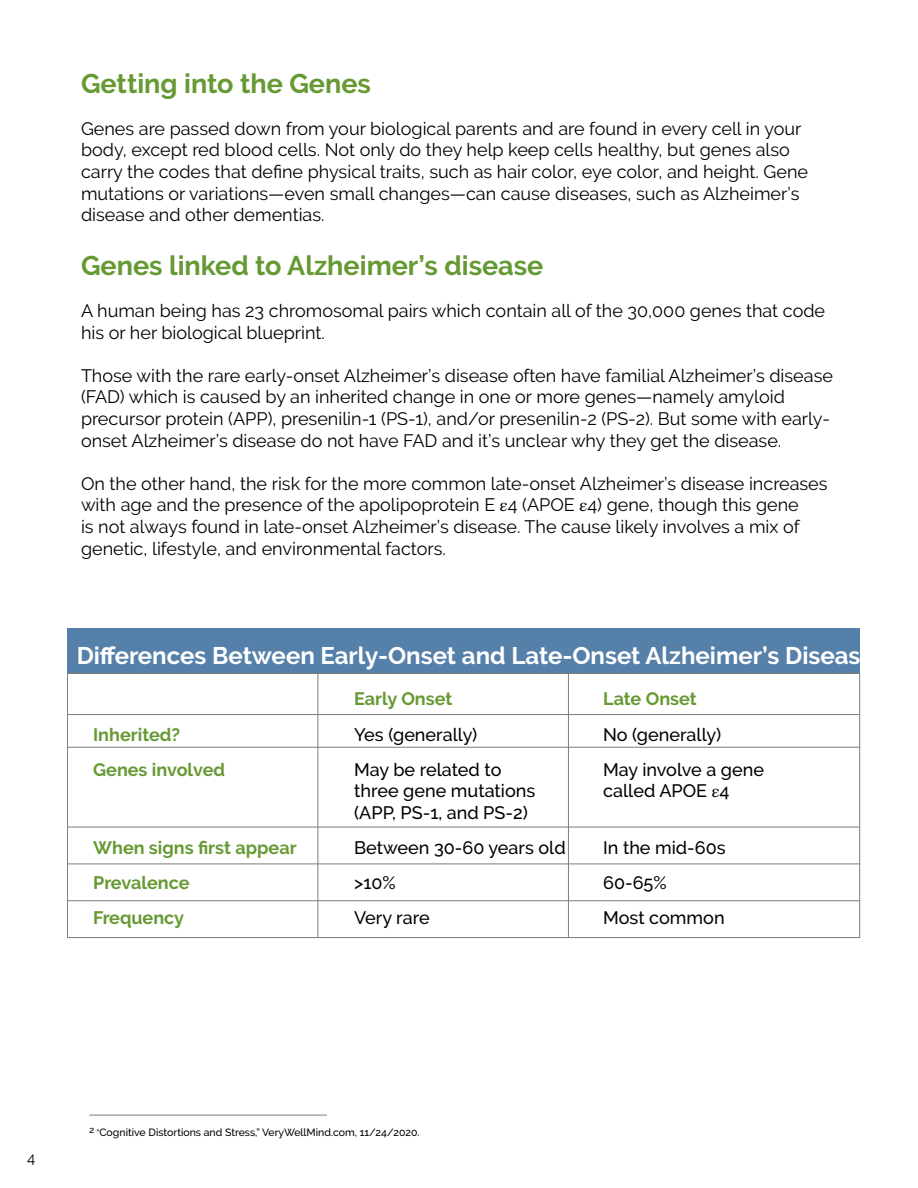
<style>
.page{position:relative;width:918px;height:1188px;background:#fff}
.page>*{position:absolute;margin:0;border:0;box-sizing:border-box;transform-origin:0 0}
.t1{font:700 27px "Raleway";color:#693}
.t2{font:700 24px "Raleway";color:#fff}
.t3{font:18px/21.6px "Raleway";color:#000}
.t4{font:500 18px "Raleway";color:#000}
.t5{font:700 18px "Raleway";color:#693}
.t6{font:15px "Raleway";color:#000}
.t7{font:500 10.5px "Raleway";color:#000}
.s1{font-family:"STIX General"}
.s2{font-family:"STIX General";font-weight:400}
.s3{font-size:9px}
</style>
<div class="page">
<div style="left:68px;top:628px;width:792px;height:45px;background:#5580aa"></div>
<hr style="left:89px;top:1115px;width:238px;height:1px;background:#817d78">
<hr style="left:318px;top:673px;width:1px;height:265px;background:#817d78">
<hr style="left:568px;top:673px;width:1px;height:265px;background:#817d78">
<hr style="left:68px;top:747px;width:792px;height:1px;background:#817d78">
<hr style="left:68px;top:714px;width:792px;height:1px;background:#817d78">
<hr style="left:68px;top:827px;width:792px;height:1px;background:#817d78">
<hr style="left:68px;top:864px;width:792px;height:1px;background:#817d78">
<hr style="left:68px;top:900px;width:792px;height:1px;background:#817d78">
<div style="left:67px;top:673px;width:793px;height:265px;border:1px solid #817d78"></div>
<h1 class="t1" style="left:81px;top:68px;width:292px">Getting into the Genes</h1>
<p class="t3" style="left:81px;top:118px;width:729px">Genes are passed down from your biological parents and are found in every cell in your body, except red blood cells. Not only do they help keep cells healthy, but genes also carry the codes that define physical traits, such as hair color, eye color, and height. Gene mutations or variations—even small changes—can cause diseases, such as Alzheimer’s disease and other dementias.</p>
<h1 class="t1" style="left:81px;top:250px;width:464px">Genes linked to Alzheimer’s disease</h1>
<p class="t3" style="left:81px;top:300px;width:746px">A human being has 23 chromosomal pairs which contain all of the 30,000 genes that code his or her biological blueprint.</p>
<p class="t3" style="left:81px;top:365px;width:754px">Those with the rare early-onset Alzheimer’s disease often have familial Alzheimer’s disease (FAD) which is caused by an inherited change in one or more genes—namely amyloid precursor protein (APP), presenilin-1 (PS-1), and/or presenilin-2 (PS-2). But some with early&shy;onset Alzheimer’s disease do not have FAD and it’s unclear why they get the disease.</p>
<p class="t3" style="left:81px;top:473px;width:748px">On the other hand, the risk for the more common late-onset Alzheimer’s disease increases with age and the presence of the apolipoprotein E <span class="s1">ε</span>4 (APOE <span class="s1">ε</span>4) gene, though this gene<br>is not always found in late-onset Alzheimer’s disease. The cause likely involves a mix of genetic, lifestyle, and environmental factors.</p>
<h2 class="t2" style="left:77px;top:641px;width:800px">Differences Between Early-Onset and Late-Onset Alzheimer’s Disease</h2>
<p class="t5" style="left:354px;top:689px;width:100px">Early Onset</p>
<p class="t5" style="left:603px;top:689px;width:95px">Late Onset</p>
<p class="t5" style="left:93px;top:724px;width:89px">Inherited?</p>
<p class="t4" style="left:354px;top:724px;width:125px">Yes (generally)</p>
<p class="t4" style="left:603px;top:724px;width:119px">No (generally)</p>
<p class="t5" style="left:93px;top:759px;width:133px">Genes involved</p>
<p class="t4" style="left:354px;top:759px;width:149px">May be related to</p>
<p class="t4" style="left:603px;top:759px;width:162px">May involve a gene</p>
<p class="t4" style="left:354px;top:780px;width:183px">three gene mutations</p>
<p class="t4" style="left:603px;top:780px;width:128px">called APOE <span class="s2">ε</span>4</p>
<p class="t4" style="left:354px;top:802px;width:175px">(APP, PS-1, and PS-2)</p>
<p class="t5" style="left:93px;top:837px;width:205px">When signs first appear</p>
<p class="t4" style="left:354px;top:837px;width:213px">Between 30-60 years old</p>
<p class="t4" style="left:603px;top:837px;width:124px">In the mid-60s</p>
<p class="t5" style="left:93px;top:872px;width:98px">Prevalence</p>
<p class="t4" style="left:354px;top:872px;width:43px">&gt;10%</p>
<p class="t4" style="left:603px;top:872px;width:65px">60-65%</p>
<p class="t5" style="left:93px;top:907px;width:93px">Frequency</p>
<p class="t4" style="left:354px;top:907px;width:77px">Very rare</p>
<p class="t4" style="left:603px;top:907px;width:123px">Most common</p>
<p class="t6" style="left:27px;top:1149px;width:10px">4</p>
<p class="t7" style="left:89px;top:1127px;width:332px"><sup>2</sup> <span class="s3">”</span>Cognitive Distortions and Stress,” VeryWellMind.com, 11/24/2020.</p>
</div>
